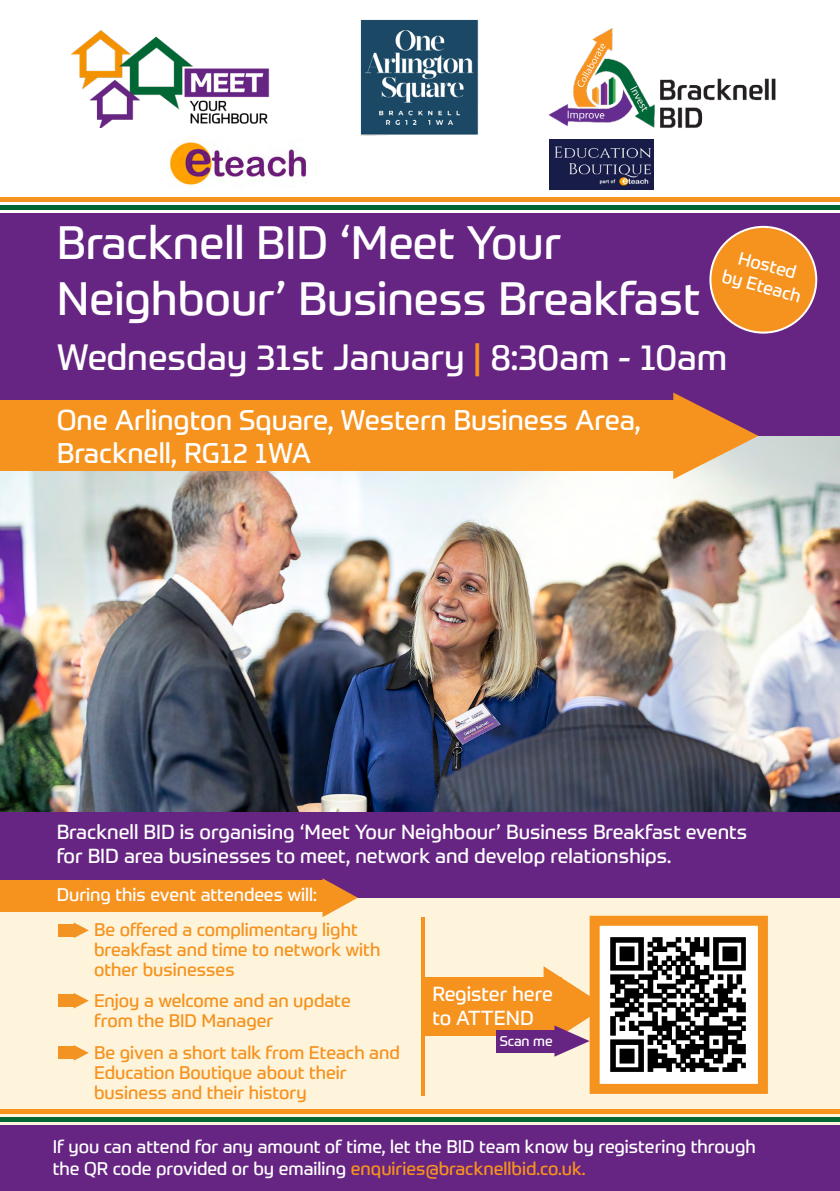
<style>
.page{position:relative;width:840px;height:1191px;background:#fff}
.page>*{position:absolute;margin:0;border:0;box-sizing:border-box;transform-origin:0 0}
.t1{font:46px/55.2px "Prometo";color:#fff}
.t2{font:36px "Prometo";color:#fff}
.t3{font:28px/33.6px "Prometo";color:#fff}
.t4{font:20px/24px "Prometo";color:#fff}
.t5{font:18px/20px "Prometo";color:#f6921e}
.t6{font:18px/21.6px "Prometo";color:#fff;text-align:center}
.t7{font:14px "Prometo";color:#fff}
.s1{color:#f6921e}
</style>
<div class="page">
<div style="left:0;top:793px;width:839px;height:335px;background:#fdf4db"></div>
<img style="left:0;top:436px;width:839px;height:376px">
<div style="left:0;top:1125px;width:839px;height:66px;background:#662483"></div>
<div style="left:0;top:1117px;width:839px;height:5px;background:#063"></div>
<hr style="left:0;top:1109px;width:839px;height:4px;background:#f6921e">
<div style="left:0;top:213px;width:839px;height:223px;background:#662483"></div>
<hr style="left:0;top:205px;width:839px;height:4px;background:#063">
<hr style="left:0;top:197px;width:839px;height:4px;background:#f6921e">
<div style="left:0;top:400px;width:677px;height:71px;background:#f6921e"></div>
<div style="left:58px;top:924px;width:17px;height:12px;background:#f39322"></div>
<svg style="left:74px;top:922px;width:15px;height:16px"></svg>
<div style="left:58px;top:994px;width:17px;height:13px;background:#f39322"></div>
<svg style="left:74px;top:993px;width:15px;height:15px"></svg>
<div style="left:58px;top:1046px;width:17px;height:13px;background:#f39322"></div>
<svg style="left:74px;top:1045px;width:15px;height:15px"></svg>
<svg style="left:673px;top:392px;width:85px;height:87px"></svg>
<div style="left:0;top:812px;width:839px;height:85px;background:#662483"></div>
<svg style="left:322px;top:878px;width:35px;height:39px"></svg>
<div style="left:0;top:880px;width:324px;height:32px;background:#f6921e"></div>
<div style="left:710px;top:227px;width:105px;height:105px;background:#f6921e;border-radius:50%"></div>
<div style="left:709px;top:226px;width:107px;height:107px;border:2px solid #fff;border-radius:50%"></div>
<div style="left:425px;top:977px;width:136px;height:58px;background:#f6921e"></div>
<div style="left:589px;top:915px;width:178px;height:178px;background:#fff;border:10px solid #f6921e"></div>
<div style="left:496px;top:1029px;width:63px;height:23px;background:#662483"></div>
<svg style="left:543px;top:966px;width:57px;height:90px"></svg>
<hr style="left:421px;top:917px;width:4px;height:178px;background:#f6921e">
<img style="left:71px;top:30px;width:199px;height:97px">
<img style="left:548px;top:28px;width:228px;height:100px">
<img style="left:549px;top:139px;width:104px;height:51px">
<img style="left:170px;top:142px;width:137px;height:43px">
<img style="left:360px;top:20px;width:118px;height:115px">
<img style="left:610px;top:937px;width:136px;height:135px">
<h1 class="t1" style="left:57px;top:215px;width:644px">Bracknell BID ‘Meet Your<br>Neighbour’ Business Breakfast</h1>
<h2 class="t2" style="left:57px;top:335px;width:671px">Wednesday 31st January <span class="s1">|</span> 8:30am - 10am</h2>
<p class="t6" style="left:730px;top:244px;width:83px;rotate:15deg">Hosted by Eteach</p>
<h3 class="t3" style="left:57px;top:403px;width:585px">One Arlington Square, Western Business Area,<br>Bracknell, RG12 1WA</h3>
<p class="t4" style="left:57px;top:819px;width:691px">Bracknell BID is organising ‘Meet Your Neighbour’ Business Breakfast events for BID area businesses to meet, network and develop relationships.</p>
<p class="t6" style="left:57px;top:883px;width:261px">During this event attendees will:</p>
<p class="t5" style="left:94px;top:919px;width:287px">Be offered a complimentary light breakfast and time to network with other businesses</p>
<p class="t5" style="left:94px;top:990px;width:258px">Enjoy a welcome and an update from the BID Manager</p>
<p class="t5" style="left:94px;top:1042px;width:307px">Be given a short talk from Eteach and<br>Education Boutique about their business and their history</p>
<p class="t4" style="left:432px;top:981px;width:122px">Register here to ATTEND</p>
<p class="t7" style="left:499px;top:1032px;width:54px">Scan me</p>
<p class="t6" style="left:53px;top:1135px;width:704px;text-align:left">If you can attend for any amount of time, let the BID team know by registering through the QR code provided or by emailing <span class="s1">enquiries@bracknellbid.co.uk.</span></p>
</div>
